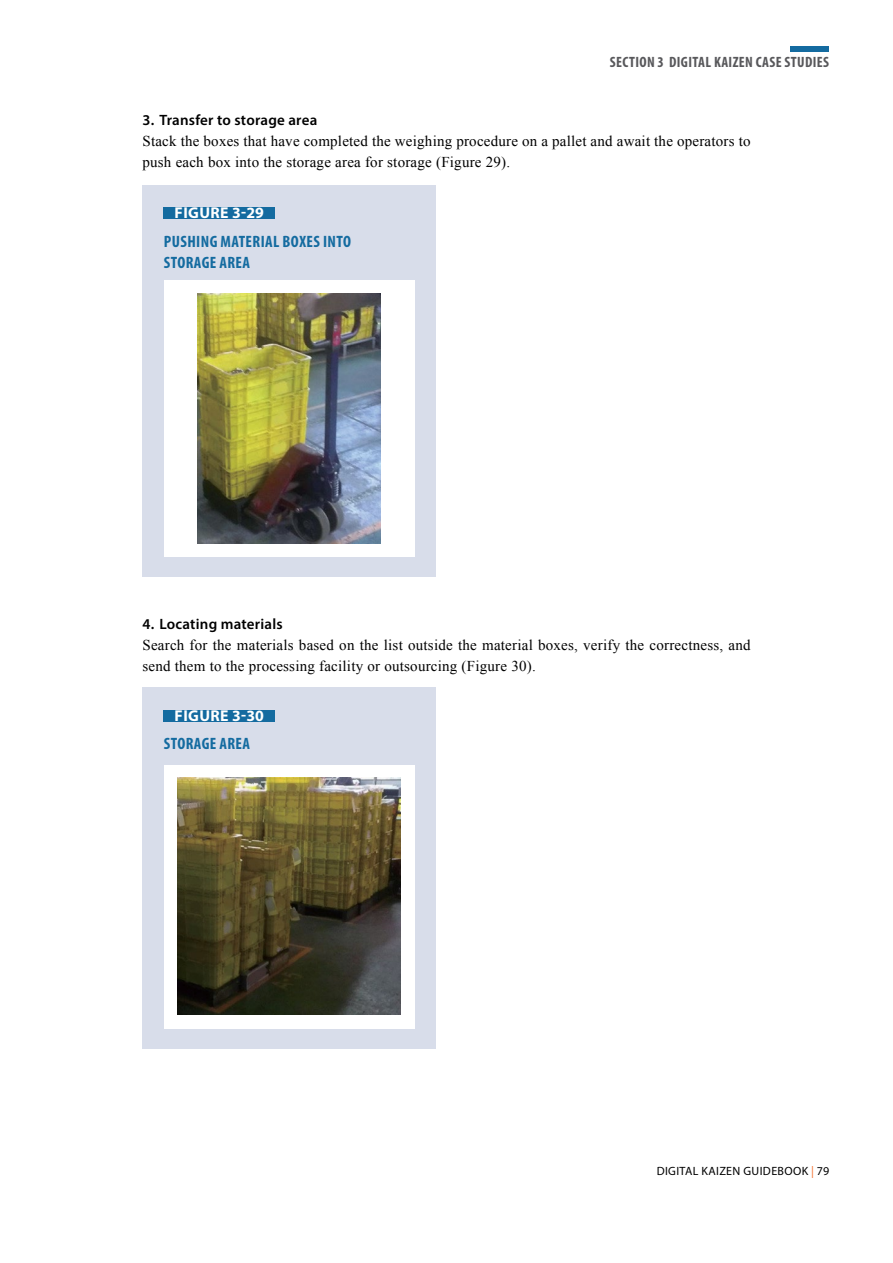
<style>
.page{position:relative;width:893px;height:1263px;background:#fff}
.page>*{position:absolute;margin:0;border:0;box-sizing:border-box;transform-origin:0 0}
.t1{font:700 condensed 16.5px/21px "Myriad Pro";letter-spacing:.025em;color:#146ba0}
.t2{font:700 15.75px "Myriad Pro";letter-spacing:.025em;color:#fff}
.t3{font:15px/21px "Times New Roman";letter-spacing:.015em;color:#000}
.t4{font:600 15px "Myriad Pro";letter-spacing:.015em;color:#000}
.t5{font:700 condensed 15px "Myriad Pro";letter-spacing:.025em;color:#58585b}
.t6{font:12px "Myriad Pro";letter-spacing:.03em;color:#000}
.s1{color:#f47433}
</style>
<div class="page">
<div style="left:791px;top:47px;width:38px;height:5px;background:#146ba0"></div>
<div style="left:142px;top:185px;width:294px;height:391px;background:#d8ddea"></div>
<div style="left:164px;top:207px;width:111px;height:12px;background:#146ba0"></div>
<div style="left:164px;top:280px;width:251px;height:276px;background:#fff"></div>
<img style="left:198px;top:293px;width:182px;height:250px">
<div style="left:142px;top:688px;width:294px;height:361px;background:#d8ddea"></div>
<div style="left:164px;top:710px;width:111px;height:12px;background:#146ba0"></div>
<div style="left:164px;top:765px;width:251px;height:263px;background:#fff"></div>
<img style="left:178px;top:777px;width:223px;height:238px">
<p class="t5" style="left:610px;top:52px;width:66px">SECTION 3 DIGITAL</p>
<p class="t5" style="left:714px;top:52px;width:15px">KAIZEN</p>
<p class="t5" style="left:756px;top:52px;width:64px">CASE STUDIES</p>
<p class="t4" style="left:142px;top:110px;width:176px">3. Transfer to storage area</p>
<p class="t3" style="left:142px;top:130px;width:610px">Stack the boxes that have completed the weighing procedure on a pallet and await the operators to push each box into the storage area for storage (Figure 29).</p>
<p class="t2" style="left:175px;top:203px;width:91px">FIGURE 3-29</p>
<p class="t1" style="left:164px;top:230px;width:189px">PUSHING MATERIAL BOXES INTO<br>STORAGE AREA</p>
<p class="t4" style="left:142px;top:614px;width:142px">4. Locating materials</p>
<p class="t3" style="left:142px;top:634px;width:610px">Search for the materials based on the list outside the material boxes, verify the correctness, and send them to the processing facility or outsourcing (Figure 30).</p>
<p class="t2" style="left:175px;top:705px;width:91px">FIGURE 3-30</p>
<p class="t1" style="left:164px;top:733px;width:88px">STORAGE AREA</p>
<p class="t6" style="left:657px;top:1164px;width:174px">DIGITAL KAIZEN GUIDEBOOK <span class="s1">|</span> 79</p>
</div>
